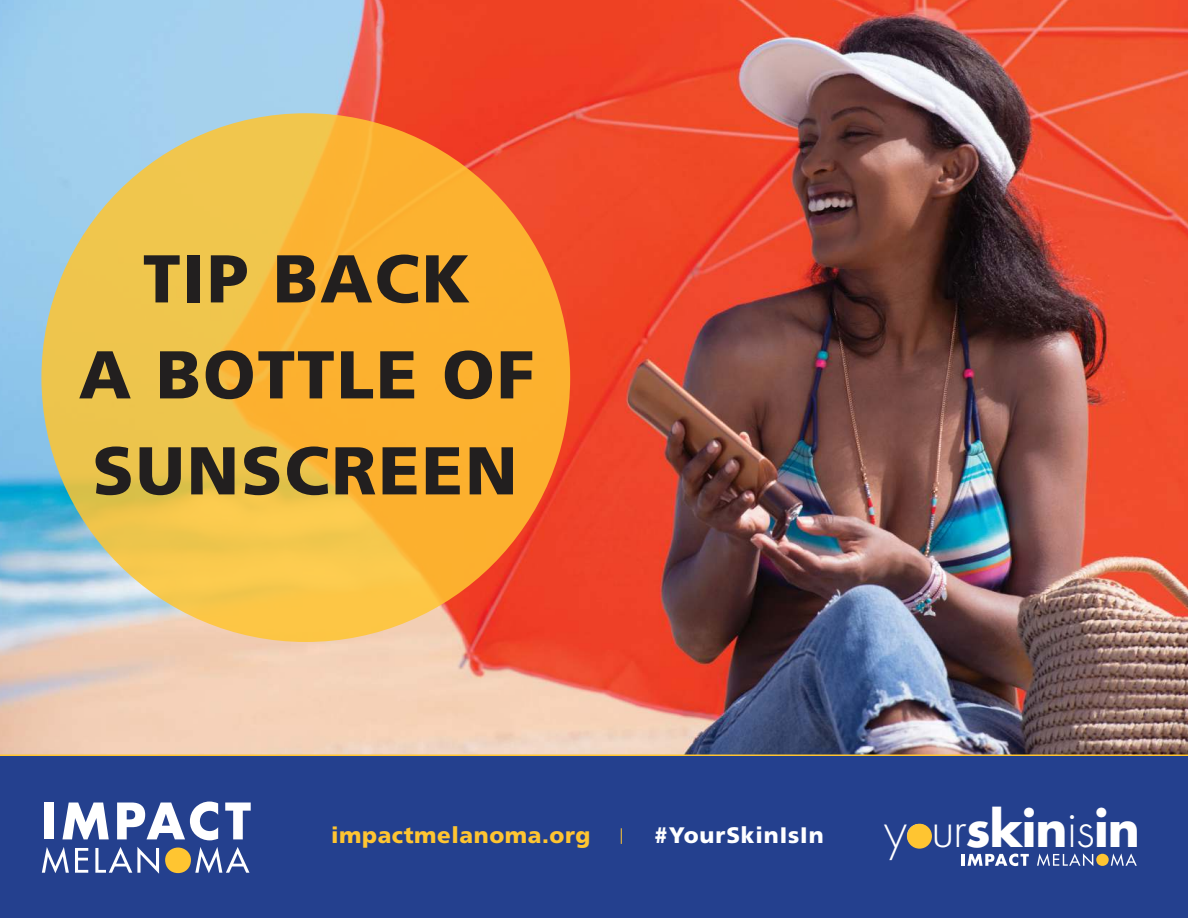
<style>
.page{position:relative;width:1188px;height:918px;background:#fff}
.page>*{position:absolute;margin:0;border:0;box-sizing:border-box;transform-origin:0 0}
.t1{font:900 67.5px/96px "Frutiger LT Std";letter-spacing:.03em;color:#221f1f;text-align:center}
.t2{font:300 48.6px "Futura LT Pro";letter-spacing:-.02em;color:#fff}
.t3{font:900 22.35px "Frutiger LT Std";letter-spacing:.025em;color:#ffc531}
.t4{font:900 22.35px "Frutiger LT Std";letter-spacing:.04em;color:#fff}
.t5{font:300 15.6px "Frutiger LT";color:#ffc531}
.s1{font-weight:700}
</style>
<div class="page">
<img style="left:0;top:0;width:1188px;height:755px">
<svg style="left:41px;top:113px;width:529px;height:529px;background:#f6bb3e"></svg>
<div style="left:0;top:755px;width:1188px;height:163px;background:#24408e"></div>
<div style="left:165px;top:848px;width:26px;height:25px;background:#ffc531;border-radius:50%"></div>
<svg style="left:42px;top:847px;width:27px;height:26px"></svg>
<svg style="left:75px;top:848px;width:13px;height:25px"></svg>
<svg style="left:95px;top:847px;width:64px;height:27px"></svg>
<svg style="left:195px;top:847px;width:54px;height:26px"></svg>
<div style="left:45px;top:803px;width:9px;height:36px;background:#fff"></div>
<svg style="left:62px;top:803px;width:47px;height:36px"></svg>
<svg style="left:117px;top:802px;width:101px;height:38px"></svg>
<svg style="left:225px;top:803px;width:26px;height:36px"></svg>
<div style="left:1096px;top:854px;width:13px;height:12px;background:#ffc531;border-radius:50%"></div>
<svg style="left:1037px;top:853px;width:56px;height:13px"></svg>
<svg style="left:1111px;top:853px;width:26px;height:13px"></svg>
<svg style="left:962px;top:854px;width:67px;height:12px"></svg>
<div style="left:907px;top:824px;width:25px;height:25px;background:#ffc531;border-radius:50%"></div>
<p class="t1" style="left:79px;top:237px;width:457px">TIP BACK<br>A BOTTLE OF<br>SUNSCREEN</p>
<p class="t3" style="left:331px;top:826px;width:261px">impactmelanoma.org</p>
<p class="t5" style="left:620px;top:829px;width:5px">|</p>
<p class="t4" style="left:654px;top:826px;width:171px">#YourSkinIsIn</p>
<p class="t2" style="left:885px;top:812px;width:257px">your<span class="s1">skin</span>is<span class="s1">in</span></p>
</div>
